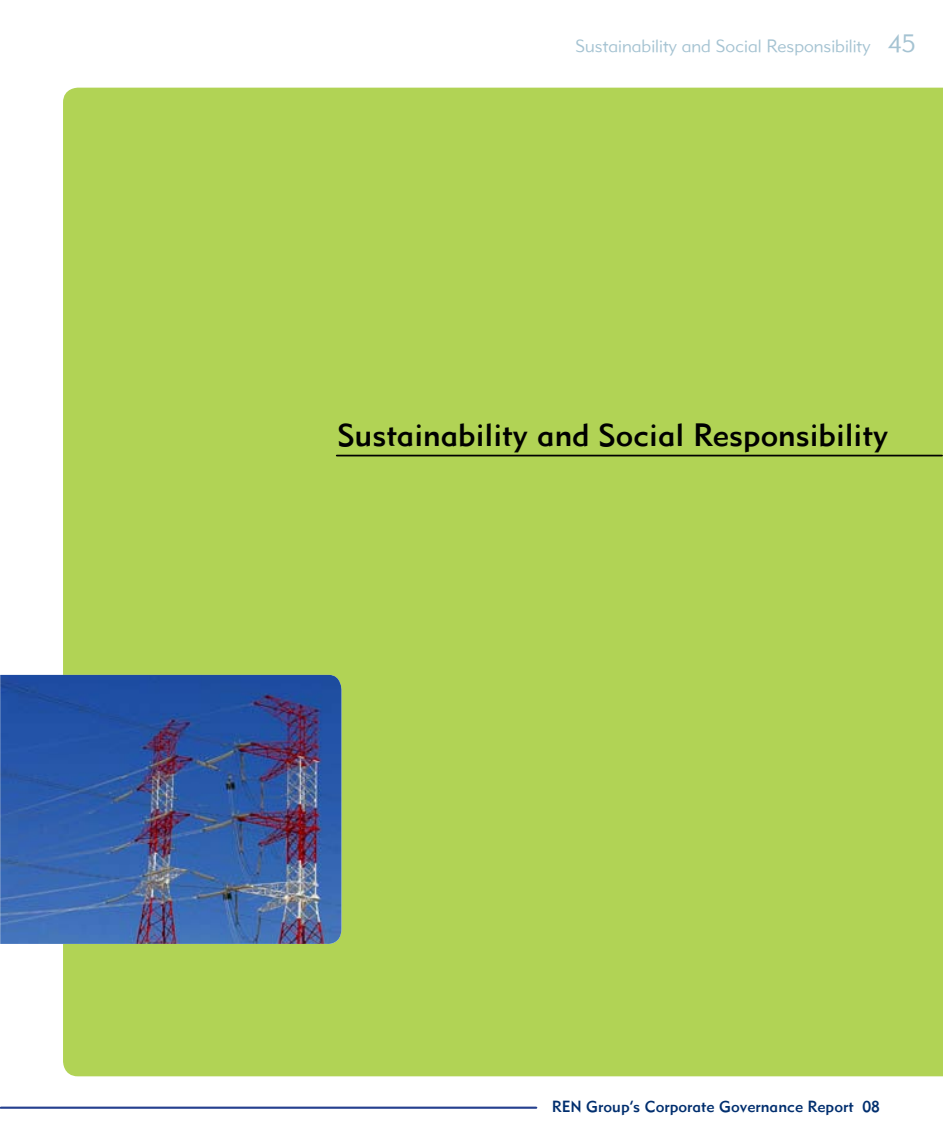
<style>
.page{position:relative;width:943px;height:1141px;background:#fff}
.page>*{position:absolute;margin:0;border:0;box-sizing:border-box;transform-origin:0 0}
.t1{font:31.5px "Metro Medium LT Two";color:#000}
.t2{font:17.5px "Metro Lite LT Two";color:#a5c3d2}
.t3{font:15.75px "Metro Medium LT Two";color:#002e6e}
.s1{font-size:24.5px}
</style>
<div class="page">
<hr style="left:1px;top:1107px;width:535px;height:1px;background:#25408f">
<div style="left:63px;top:88px;width:880px;height:988px;background:#b1d355"></div>
<img style="left:0;top:675px;width:341px;height:269px">
<hr style="left:337px;top:455px;width:605px;height:1px;background:#000">
<p class="t2" style="left:575px;top:35px;width:341px">Sustainability and Social Responsibility <span class="s1">45</span></p>
<h1 class="t1" style="left:337px;top:415px;width:552px">Sustainability and Social Responsibility</h1>
<p class="t3" style="left:552px;top:1097px;width:329px">REN Group’s Corporate Governance Report 08</p>
</div>
